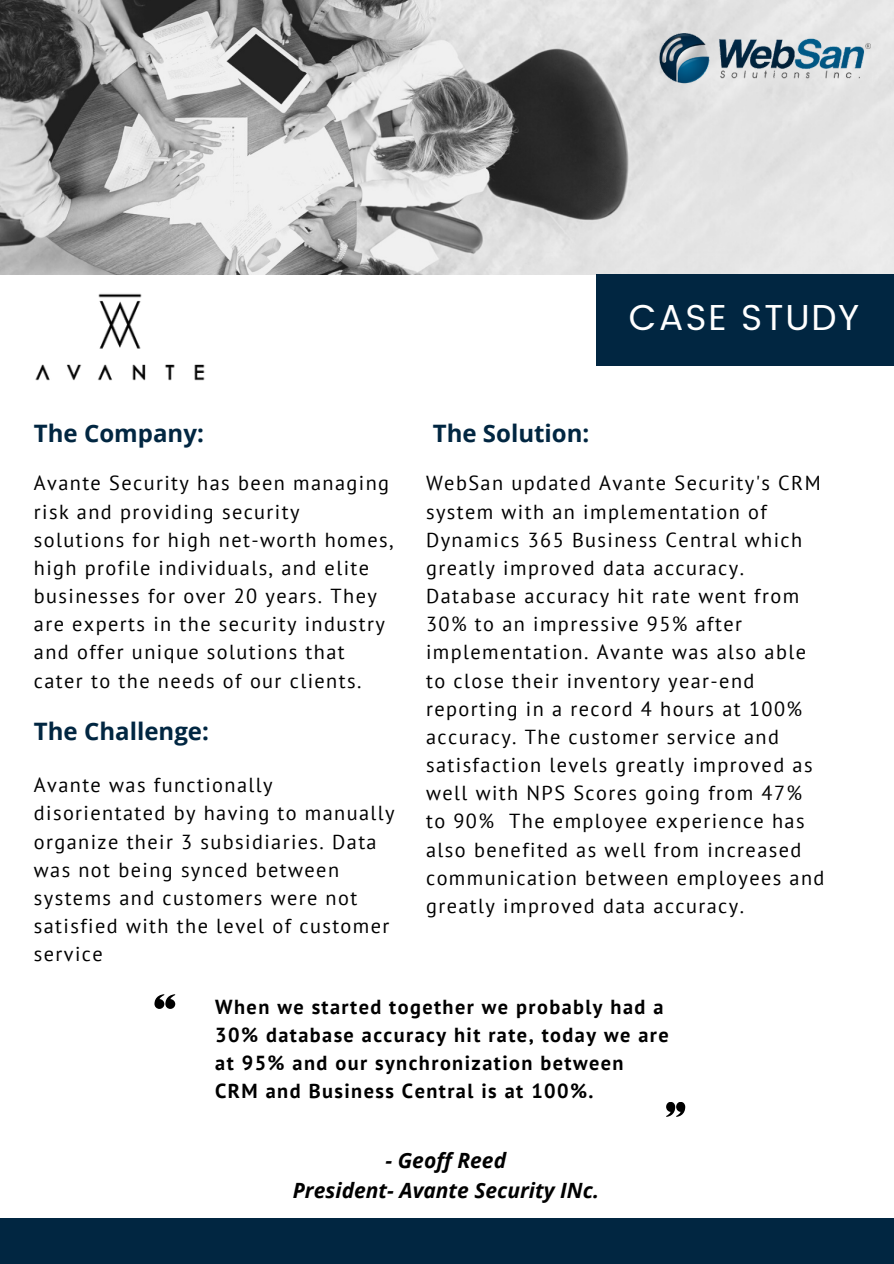
<style>
.page{position:relative;width:894px;height:1264px;background:#fff}
.page>*{position:absolute;margin:0;border:0;box-sizing:border-box;transform-origin:0 0}
.t1{font:36px "Poppins";letter-spacing:.05em;color:#fff}
.t2{font:700 24px "Open Sans";color:#012641}
.t3{font:italic 700 21px "Open Sans";color:#000}
.t4{font:20.25px/28.2px "PT Sans";letter-spacing:.07em;color:#000}
.t5{font:700 20.25px/28.2px "PT Sans";letter-spacing:.07em;color:#000}
</style>
<div class="page">
<img style="left:0;top:0;width:893px;height:274px">
<div style="left:595px;top:274px;width:298px;height:91px;background:#012641"></div>
<svg style="left:154px;top:994px;width:21px;height:14px"></svg>
<svg style="left:666px;top:1102px;width:19px;height:14px"></svg>
<div style="left:0;top:1218px;width:893px;height:45px;background:#012641"></div>
<img style="left:657px;top:27px;width:212px;height:63px">
<img style="left:14px;top:274px;width:209px;height:107px">
<p class="t2" style="left:34px;top:416px;width:171px">The Company:</p>
<p class="t2" style="left:432px;top:416px;width:158px">The Solution:</p>
<p class="t1" style="left:628px;top:296px;width:232px">CASE STUDY</p>
<p class="t4" style="left:34px;top:469px;width:361px">Avante Security has been managing risk and providing security solutions for high net-worth homes, high profile individuals, and elite businesses for over 20 years. They are experts in the security industry and offer unique solutions that cater to the needs of our clients.</p>
<p class="t2" style="left:34px;top:714px;width:176px">The Challenge:</p>
<p class="t4" style="left:34px;top:770px;width:362px">Avante was functionally disorientated by having to manually organize their 3 subsidiaries. Data was not being synced between systems and customers were not satisfied with the level of customer service</p>
<p class="t4" style="left:426px;top:469px;width:400px">WebSan updated Avante Security's CRM system with an implementation of Dynamics 365 Business Central which greatly improved data accuracy.<br>Database accuracy hit rate went from 30% to an impressive 95% after implementation. Avante was also able to close their inventory year-end reporting in a record 4 hours at 100% accuracy. The customer service and satisfaction levels greatly improved as well with NPS Scores going from 47% to 90% The employee experience has also benefited as well from increased communication between employees and greatly improved data accuracy.</p>
<p class="t5" style="left:215px;top:991px;width:455px">When we started together we probably had a 30% database accuracy hit rate, today we are at 95% and our synchronization between CRM and Business Central is at 100%.</p>
<p class="t3" style="left:385px;top:1145px;width:122px">- Geoff Reed</p>
<p class="t3" style="left:293px;top:1175px;width:307px">President- Avante Security INc.</p>
</div>
